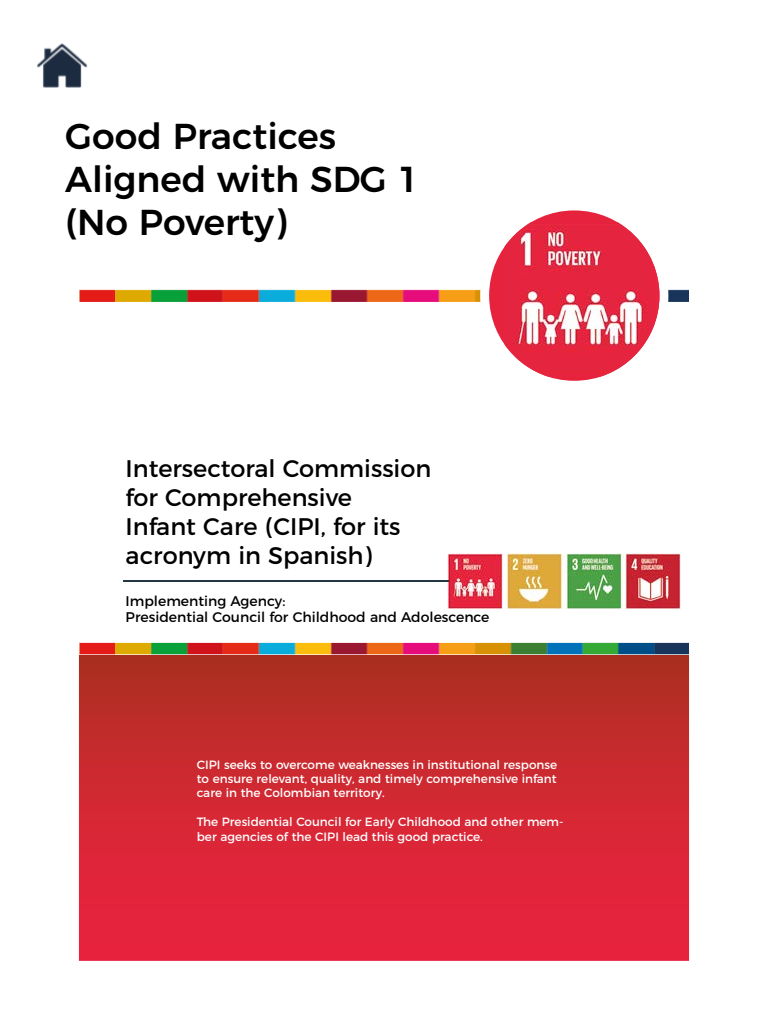
<style>
.page{position:relative;width:768px;height:1024px;background:#fff}
.page>*{position:absolute;margin:0;border:0;box-sizing:border-box;transform-origin:0 0}
.t1{font:500 36px/43.2px "Montserrat";color:#000}
.t2{font:24px/28.8px "Montserrat";color:#000}
.t3{font:14px/16.8px "Montserrat";color:#000}
.t4{font:12px/14.4px "Montserrat";color:#fff;text-align:justify}
</style>
<div class="page">
<img style="left:79px;top:290px;width:610px;height:11px">
<div style="left:480px;top:202px;width:188px;height:188px;background:#fff;border-radius:50%"></div>
<div style="left:489px;top:210px;width:170px;height:171px;background:#e6223d;border-radius:85px"></div>
<img style="left:505px;top:222px;width:154px;height:155px">
<svg style="left:79px;top:654px;width:610px;height:307px;background:#cf2832"></svg>
<img style="left:79px;top:643px;width:610px;height:11px">
<img style="left:448px;top:553px;width:233px;height:55px">
<hr style="left:123px;top:580px;width:326px;height:2px;background:#233742">
<img style="left:37px;top:43px;width:51px;height:45px">
<h1 class="t1" style="left:65px;top:112px;width:356px">Good Practices<br>Aligned with SDG 1 (No Poverty)</h1>
<h2 class="t2" style="left:126px;top:452px;width:307px">Intersectoral Commission for Comprehensive<br>Infant Care (CIPI, for its acronym in Spanish)</h2>
<p class="t3" style="left:126px;top:591px;width:365px">Implementing Agency:<br>Presidential Council for Childhood and Adolescence</p>
<p class="t4" style="left:197px;top:756px;width:362px">CIPI seeks to overcome weaknesses in institutional response to ensure relevant, quality, and timely comprehensive infant care in the Colombian territory.</p>
<p class="t4" style="left:197px;top:814px;width:368px">The Presidential Council for Early Childhood and other mem&shy;ber agencies of the CIPI lead this good practice.</p>
</div>
